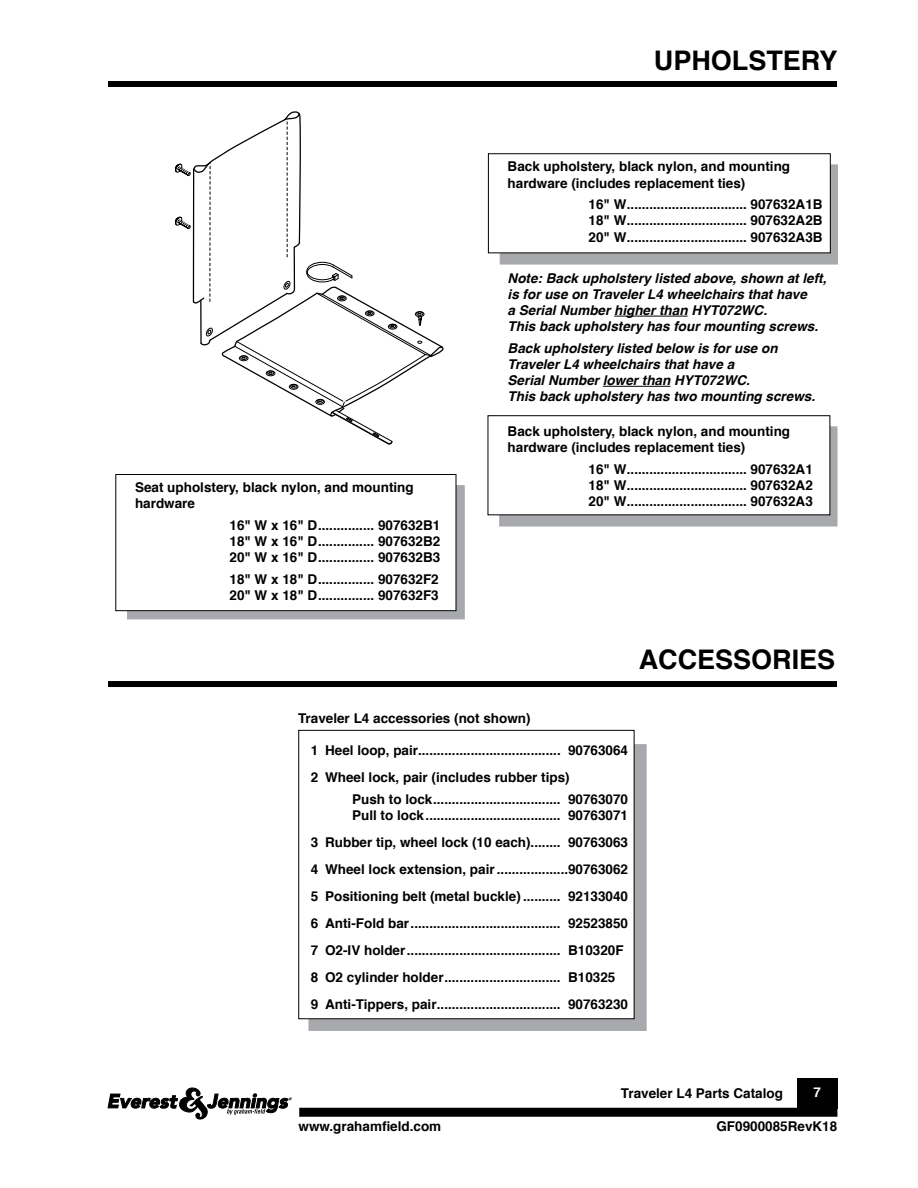
<style>
.page{position:relative;width:918px;height:1188px;background:#fff}
.page>*{position:absolute;margin:0;border:0;box-sizing:border-box;transform-origin:0 0}
.t1{font:700 27px "Helvetica";color:#000}
.t2{font:700 13.5px/16.2px "Helvetica";color:#000}
.t3{font:italic 700 13.5px/16.2px "Helvetica";color:#000}
.t4{font:700 13.5px "Helvetica";color:#fff}
</style>
<div class="page">
<div style="left:108px;top:81px;width:729px;height:6px;background:#000"></div>
<div style="left:299px;top:1108px;width:538px;height:9px;background:#000"></div>
<div style="left:797px;top:1079px;width:41px;height:30px;background:#000"></div>
<svg style="left:108px;top:1087px;width:184px;height:33px"></svg>
<div style="left:108px;top:681px;width:729px;height:6px;background:#000"></div>
<div style="left:309px;top:744px;width:337px;height:287px;background:#a7a9ac"></div>
<div style="left:299px;top:730px;width:335px;height:289px;background:#fff"></div>
<div style="left:298px;top:730px;width:336px;height:289px;border:1px solid #000"></div>
<svg style="left:175px;top:111px;width:269px;height:334px"></svg>
<div style="left:500px;top:165px;width:338px;height:99px;background:#a7a9ac"></div>
<div style="left:488px;top:154px;width:342px;height:99px;background:#fff"></div>
<div style="left:488px;top:153px;width:343px;height:100px;border:1px solid #000"></div>
<svg style="left:127px;top:485px;width:338px;height:134px;background:#a2a4a7"></svg>
<div style="left:116px;top:474px;width:340px;height:137px;background:#fff"></div>
<div style="left:115px;top:474px;width:341px;height:137px;border:1px solid #000"></div>
<div style="left:499px;top:427px;width:338px;height:99px;background:#a7a9ac"></div>
<div style="left:488px;top:416px;width:342px;height:99px;background:#fff"></div>
<div style="left:488px;top:415px;width:342px;height:100px;border:1px solid #000"></div>
<hr style="left:614px;top:316px;width:74px;height:1px;background:#000">
<hr style="left:603px;top:386px;width:67px;height:1px;background:#000">
<p class="t2" style="left:135px;top:480px;width:280px">Seat upholstery, black nylon, and mounting hardware</p>
<p class="t2" style="left:230px;top:517px;width:212px;text-align:justify">16" W x 16" D............... 907632B1<br>18" W x 16" D............... 907632B2<br>20" W x 16" D............... 907632B3</p>
<p class="t2" style="left:230px;top:571px;width:211px">18" W x 18" D............... 907632F2<br>20" W x 18" D............... 907632F3</p>
<h1 class="t1" style="left:654px;top:38px;width:185px">UPHOLSTERY</h1>
<p class="t2" style="left:508px;top:159px;width:284px">Back upholstery, black nylon, and mounting hardware (includes replacement ties)</p>
<p class="t2" style="left:589px;top:197px;width:236px;text-align:justify">16" W................................ 907632A1B 18" W................................ 907632A2B 20" W................................ 907632A3B</p>
<p class="t3" style="left:508px;top:270px;width:320px">Note: Back upholstery listed above, shown at left, is for use on Traveler L4 wheelchairs that have<br>a Serial Number higher than HYT072WC.<br>This back upholstery has four mounting screws.</p>
<p class="t3" style="left:508px;top:340px;width:309px">Back upholstery listed below is for use on Traveler L4 wheelchairs that have a<br>Serial Number lower than HYT072WC.<br>This back upholstery has two mounting screws.</p>
<p class="t2" style="left:508px;top:423px;width:284px">Back upholstery, black nylon, and mounting hardware (includes replacement ties)</p>
<p class="t2" style="left:589px;top:461px;width:226px;text-align:justify">16" W................................ 907632A1<br>18" W................................ 907632A2<br>20" W................................ 907632A3</p>
<h1 class="t1" style="left:639px;top:638px;width:198px">ACCESSORIES</h1>
<p class="t2" style="left:298px;top:710px;width:234px">Traveler L4 accessories (not shown)</p>
<p class="t2" style="left:311px;top:737px;width:319px;line-height:27px">1 Heel loop, pair...................................... 90763064<br>2 Wheel lock, pair (includes rubber tips)</p>
<p class="t2" style="left:352px;top:791px;width:278px">Push to lock.................................. 90763070<br>Pull to lock.................................... 90763071</p>
<p class="t2" style="left:311px;top:829px;width:319px;line-height:27px">3 Rubber tip, wheel lock (10 each)........ 90763063<br>4 Wheel lock extension, pair ...................90763062<br>5 Positioning belt (metal buckle) .......... 92133040<br>6 Anti-Fold bar........................................ 92523850<br>7 O2-IV holder......................................... B10320F 8 O2 cylinder holder............................... B10325<br>9 Anti-Tippers, pair................................. 90763230</p>
<p class="t2" style="left:621px;top:1085px;width:164px">Traveler L4 Parts Catalog</p>
<p class="t4" style="left:814px;top:1082px;width:9px">7</p>
<p class="t2" style="left:298px;top:1119px;width:144px">www.grahamfield.com</p>
<p class="t2" style="left:716px;top:1119px;width:122px">GF0900085RevK18</p>
</div>
